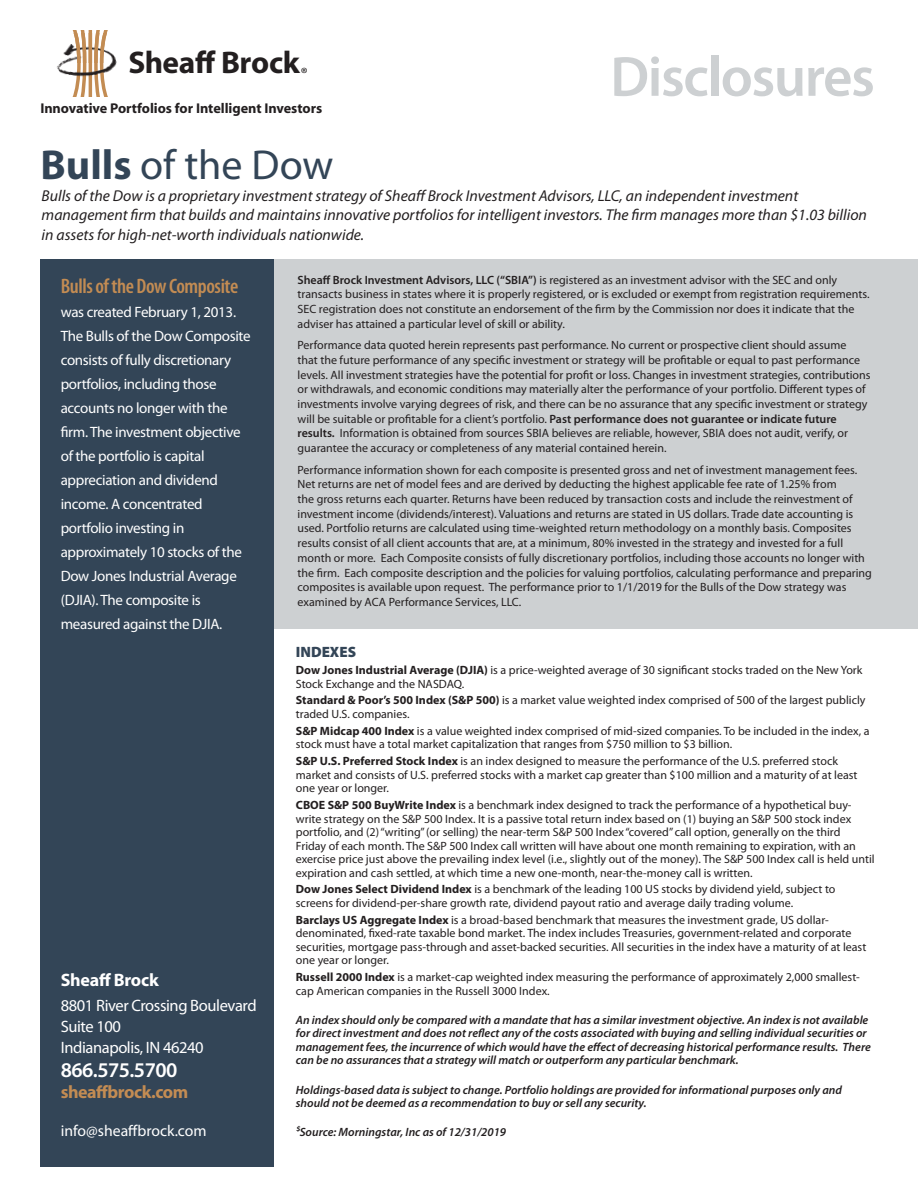
<style>
.page{position:relative;width:918px;height:1188px;background:#fff}
.page>*{position:absolute;margin:0;border:0;box-sizing:border-box;transform-origin:0 0}
.t1{font:600 57px "Myriad Pro";letter-spacing:-.025em;color:#cdd0d2}
.t2{font:42px "Myriad Pro";color:#334557}
.t3{font:700 31.35px "Myriad";letter-spacing:-.01em;color:#231f20}
.Blue_Bar_White_Text{font:600 condensed 21px "Myriad Pro";letter-spacing:-.02em;color:#c38c53}
.t4{font:600 21px "Myriad Pro";letter-spacing:-.025em;color:#fff}
.t5{font:700 18px "Myriad Pro";letter-spacing:-.025em;color:#c38c53}
.t6{font:700 18px "Myriad Pro";letter-spacing:-.015em;color:#fff}
.t7{font:16.5px/21px "Myriad Pro";letter-spacing:-.025em;color:#fff}
.t8{font:italic 15.75px/19.5px "Myriad Pro";color:#231f20}
.t9{font:15.75px "Myriad Pro";color:#fff}
.Blue_Bar_White_Text-2{font:15px/24px "Myriad Pro";letter-spacing:-.02em;color:#fff}
.Text_Subheading{font:900 15px "Myriad Pro";color:#334557}
.t10{font:700 14.25px "Myriad";color:#231f20}
.t11{font:12px/14.7px "Myriad Pro";color:#231f20}
.t12{font:italic 600 12px/13.5px "Myriad Pro";color:#231f20}
.s1{font-weight:700}
.s2{font-weight:600}
</style>
<div class="page">
<div style="left:274px;top:259px;width:644px;height:370px;background:#cdd0d2"></div>
<img style="left:57px;top:44px;width:60px;height:31px">
<svg style="left:71px;top:30px;width:38px;height:67px"></svg>
<hr style="left:89px;top:34px;width:3px;height:29px;background:#c38c53">
<div style="left:40px;top:259px;width:234px;height:907px;background:#334557"></div>
<p class="t3" style="left:129px;top:46px;width:181px">Sheaff Brock<sub>®</sub></p>
<p class="t1" style="left:610px;top:45px;width:266px">Disclosures</p>
<p class="t10" style="left:40px;top:101px;width:283px">Innovative Portfolios for Intelligent Investors</p>
<p class="t2" style="left:40px;top:139px;width:294px"><span class="s1">Bulls</span> of the Dow</p>
<p class="t8" style="left:42px;top:186px;width:827px">Bulls of the Dow is a proprietary investment strategy of Sheaff Brock Investment Advisors, LLC, an independent investment management firm that builds and maintains innovative portfolios for intelligent investors. The firm manages more than $1.03 billion in assets for high-net-worth individuals nationwide.</p>
<p class="Blue_Bar_White_Text" style="left:61px;top:273px;width:179px">Bulls of the Dow Composite</p>
<p class="Blue_Bar_White_Text-2" style="left:61px;top:300px;width:191px">was created February 1, 2013.<br>The Bulls of the Dow Composite consists of fully discretionary portfolios, including those accounts no longer with the firm. The investment objective of the portfolio is capital appreciation and dividend income. A concentrated portfolio investing in approximately 10 stocks of the<br>Dow Jones Industrial Average (DJIA). The composite is measured against the DJIA.</p>
<p class="t6" style="left:61px;top:968px;width:100px">Sheaff Brock</p>
<p class="t7" style="left:61px;top:994px;width:197px">8801 River Crossing Boulevard<br>Suite 100<br>Indianapolis, IN 46240</p>
<p class="t4" style="left:61px;top:1058px;width:118px">866.575.5700</p>
<p class="t5" style="left:61px;top:1080px;width:129px">sheaffbrock.com</p>
<p class="t9" style="left:61px;top:1121px;width:147px">info@sheaffbrock.com</p>
<p class="t11" style="left:298px;top:272px;width:574px"><span class="s2">Sheaff Brock Investment Advisors, LLC (“SBIA”)</span> is registered as an investment advisor with the SEC and only transacts business in states where it is properly registered, or is excluded or exempt from registration requirements.<br>SEC registration does not constitute an endorsement of the firm by the Commission nor does it indicate that the adviser has attained a particular level of skill or ability.</p>
<p class="t11" style="left:298px;top:338px;width:575px">Performance data quoted herein represents past performance. No current or prospective client should assume<br>that the future performance of any specific investment or strategy will be profitable or equal to past performance levels. All investment strategies have the potential for profit or loss. Changes in investment strategies, contributions or withdrawals, and economic conditions may materially alter the performance of your portfolio. Different types of investments involve varying degrees of risk, and there can be no assurance that any specific investment or strategy will be suitable or profitable for a client’s portfolio. <span class="s2">Past performance does not guarantee or indicate future results.</span> Information is obtained from sources SBIA believes are reliable, however, SBIA does not audit, verify, or guarantee the accuracy or completeness of any material contained herein.</p>
<p class="t11" style="left:298px;top:462px;width:576px">Performance information shown for each composite is presented gross and net of investment management fees.<br>Net returns are net of model fees and are derived by deducting the highest applicable fee rate of 1.25% from<br>the gross returns each quarter. Returns have been reduced by transaction costs and include the reinvestment of investment income (dividends/interest). Valuations and returns are stated in US dollars. Trade date accounting is used. Portfolio returns are calculated using time-weighted return methodology on a monthly basis. Composites results consist of all client accounts that are, at a minimum, 80% invested in the strategy and invested for a full month or more. Each Composite consists of fully discretionary portfolios, including those accounts no longer with the firm. Each composite description and the policies for valuing portfolios, calculating performance and preparing composites is available upon request. The performance prior to 1/1/2019 for the Bulls of the Dow strategy was examined by ACA Performance Services, LLC.</p>
<p class="Text_Subheading" style="left:296px;top:642px;width:62px">INDEXES</p>
<p class="t11" style="left:296px;top:663px;width:568px;line-height:13.5px"><span class="s1">Dow Jones Industrial Average (DJIA)</span> is a price-weighted average of 30 significant stocks traded on the New York<br>Stock Exchange and the NASDAQ.</p>
<p class="t11" style="left:296px;top:694px;width:571px;line-height:13.5px"><span class="s1">Standard &amp; Poor’s 500 Index (S&amp;P 500)</span> is a market value weighted index comprised of 500 of the largest publicly traded U.S. companies.</p>
<p class="t11" style="left:296px;top:724px;width:575px;line-height:13.5px"><span class="s1">S&amp;P Midcap 400 Index</span> is a value weighted index comprised of mid-sized companies. To be included in the index, a stock must have a total market capitalization that ranges from $750 million to $3 billion.</p>
<p class="t11" style="left:296px;top:754px;width:563px;line-height:13.5px"><span class="s1">S&amp;P U.S. Preferred Stock Index</span> is an index designed to measure the performance of the U.S. preferred stock market and consists of U.S. preferred stocks with a market cap greater than $100 million and a maturity of at least one year or longer.</p>
<p class="t11" style="left:296px;top:798px;width:580px;line-height:13.5px"><span class="s1">CBOE S&amp;P 500 BuyWrite Index</span> is a benchmark index designed to track the performance of a hypothetical buy&shy;write strategy on the S&amp;P 500 Index. It is a passive total return index based on (1) buying an S&amp;P 500 stock index portfolio, and (2) “writing” (or selling) the near-term S&amp;P 500 Index “covered” call option, generally on the third<br>Friday of each month. The S&amp;P 500 Index call written will have about one month remaining to expiration, with an exercise price just above the prevailing index level (i.e., slightly out of the money). The S&amp;P 500 Index call is held until expiration and cash settled, at which time a new one-month, near-the-money call is written.</p>
<p class="t11" style="left:296px;top:882px;width:541px;line-height:13.5px"><span class="s1">Dow Jones Select Dividend Index</span> is a benchmark of the leading 100 US stocks by dividend yield, subject to screens for dividend-per-share growth rate, dividend payout ratio and average daily trading volume.</p>
<p class="t11" style="left:296px;top:913px;width:572px;line-height:13.5px"><span class="s1">Barclays US Aggregate Index</span> is a broad-based benchmark that measures the investment grade, US dollar&shy;denominated, fixed-rate taxable bond market. The index includes Treasuries, government-related and corporate securities, mortgage pass-through and asset-backed securities. All securities in the index have a maturity of at least one year or longer.</p>
<p class="t11" style="left:296px;top:970px;width:566px;line-height:13.5px"><span class="s1">Russell 2000 Index</span> is a market-cap weighted index measuring the performance of approximately 2,000 smallest&shy;cap American companies in the Russell 3000 Index.</p>
<p class="t12" style="left:296px;top:1013px;width:576px">An index should only be compared with a mandate that has a similar investment objective. An index is not available for direct investment and does not reflect any of the costs associated with buying and selling individual securities or management fees, the incurrence of which would have the effect of decreasing historical performance results. There can be no assurances that a strategy will match or outperform any particular benchmark.</p>
<p class="t12" style="left:296px;top:1083px;width:548px">Holdings-based data is subject to change. Portfolio holdings are provided for informational purposes only and should not be deemed as a recommendation to buy or sell any security.</p>
<p class="t12" style="left:296px;top:1126px;width:212px">$Source: Morningstar, Inc as of 12/31/2019</p>
</div>
